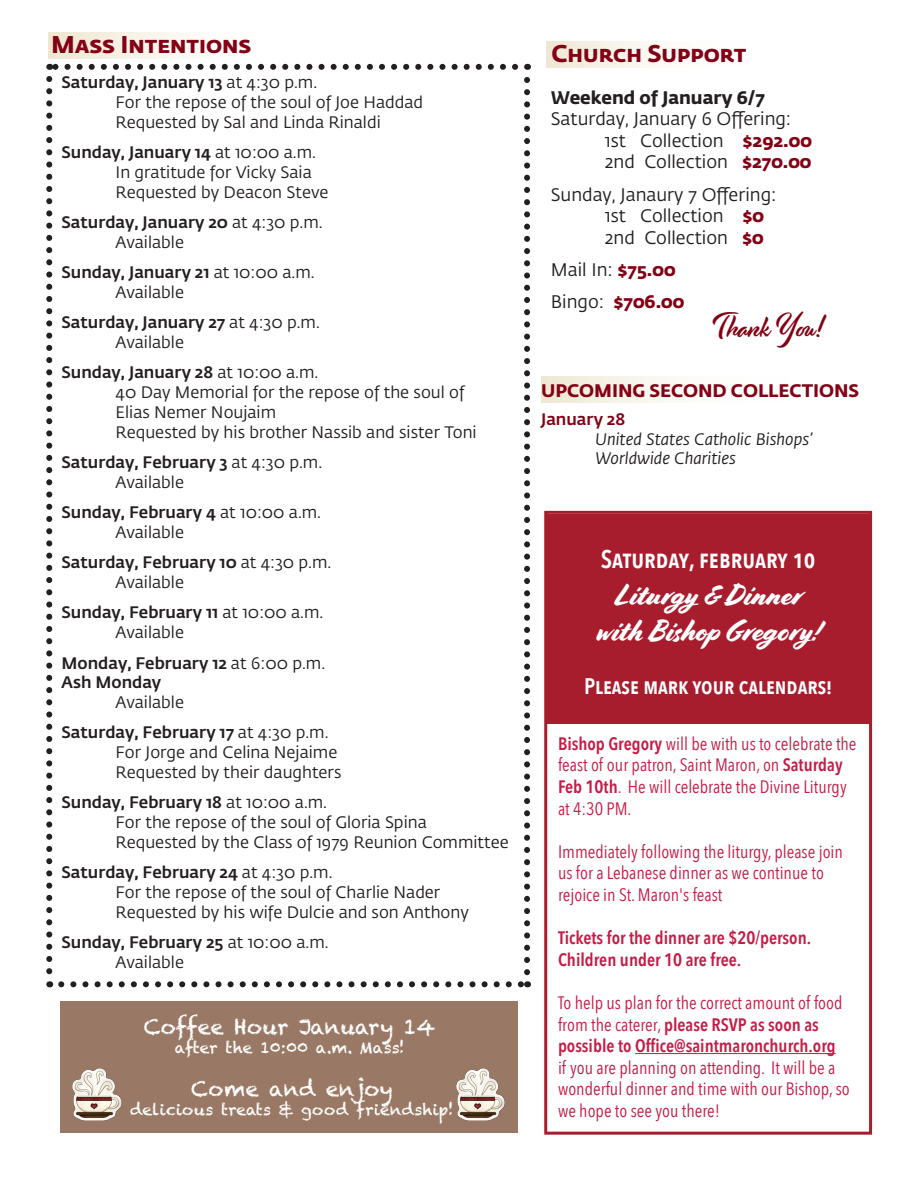
<style>
.page{position:relative;width:918px;height:1188px;background:#fff}
.page>*{position:absolute;margin:0;border:0;box-sizing:border-box;transform-origin:0 0}
.t1{font:30px "Cortado";color:#fff}
.t2{font:30px "Modish";color:#830114}
.t3{font:600 25.5px "Avenir Next Condensed";color:#fff}
.t4{font:700 24px "Fedra Sans Std";color:#830114}
.t5{font:600 22.5px "Avenir Next Condensed";color:#fff}
.t6{font:21px "Chalkduster";color:#fff}
.t7{font:18px/21.6px "Avenir Next Condensed";color:#c41c46}
.t8{font:18px "Fedra Sans Std";color:#231f20}
.t9{font:600 18px "Avenir Next Condensed";color:#c41c46}
.t10{font:700 18px "Fedra Sans Std";color:#830114}
.t11{font:700 18px "Fedra Sans Std";color:#231f20}
.t12{font:16.5px "Fedra Sans Std";color:#231f20}
.t13{font:500 16.5px "Fedra Sans Std";color:#231f20}
.t14{font:italic 16.5px "Fedra Sans Std";color:#231f20}
.t15{font:500 16.5px "Fedra Sans Std";color:#830114}
.t16{font:15.75px "Chalkduster";color:#fff}
.s1{font-weight:400}
.s2{font-weight:700;color:#830114}
.s3{font-weight:400;color:#231f20}
.s4{font-weight:600}
</style>
<div class="page">
<svg style="left:61px;top:981px;width:460px;height:6px"></svg>
<svg style="left:46px;top:79px;width:6px;height:908px"></svg>
<svg style="left:524px;top:64px;width:6px;height:908px"></svg>
<svg style="left:49px;top:64px;width:466px;height:6px"></svg>
<div style="left:48px;top:32px;width:207px;height:27px;background:linear-gradient(to right,#f0e8d3,#fff)"></div>
<div style="left:547px;top:41px;width:212px;height:27px;background:linear-gradient(to right,#f2ebd9,#fff)"></div>
<div style="left:541px;top:376px;width:261px;height:27px;background:linear-gradient(to right,#f2ebd9,#fff)"></div>
<div style="left:544px;top:511px;width:328px;height:624px;border:3px solid #a81d2e"></div>
<hr style="left:635px;top:1053px;width:201px;height:1px;background:#c41c46">
<div style="left:546px;top:514px;width:325px;height:209px;background:#a81d2e"></div>
<div style="left:60px;top:1002px;width:458px;height:131px;background:#997966"></div>
<img style="left:456px;top:1068px;width:49px;height:53px">
<img style="left:72px;top:1068px;width:50px;height:53px">
<p class="t4" style="left:51px;top:29px;width:202px">Mass Intentions</p>
<p class="t13" style="left:62px;top:72px;width:257px">Saturday, January 13 <span class="s1">at 4:30 p.m.</span></p>
<p class="t12" style="left:116px;top:92px;width:309px">For the repose of the soul of Joe Haddad</p>
<p class="t12" style="left:116px;top:112px;width:267px">Requested by Sal and Linda Rinaldi</p>
<p class="t13" style="left:62px;top:142px;width:256px">Sunday, January 14 <span class="s1">at 10:00 a.m.</span></p>
<p class="t12" style="left:116px;top:162px;width:198px">In gratitude for Vicky Saia</p>
<p class="t12" style="left:116px;top:182px;width:214px">Requested by Deacon Steve</p>
<p class="t13" style="left:62px;top:212px;width:263px">Saturday, January 20 <span class="s1">at 4:30 p.m.</span></p>
<p class="t12" style="left:116px;top:232px;width:70px">Available</p>
<p class="t13" style="left:62px;top:262px;width:255px">Sunday, January 21 <span class="s1">at 10:00 a.m.</span></p>
<p class="t12" style="left:116px;top:282px;width:70px">Available</p>
<p class="t13" style="left:62px;top:312px;width:260px">Saturday, January 27 <span class="s1">at 4:30 p.m.</span></p>
<p class="t12" style="left:116px;top:332px;width:70px">Available</p>
<p class="t13" style="left:62px;top:362px;width:258px">Sunday, January 28 <span class="s1">at 10:00 a.m.</span></p>
<p class="t12" style="left:116px;top:383px;width:350px">40 Day Memorial for the repose of the soul of</p>
<p class="t12" style="left:116px;top:402px;width:162px">Elias Nemer Noujaim</p>
<p class="t12" style="left:116px;top:422px;width:363px">Requested by his brother Nassib and sister Toni</p>
<p class="t13" style="left:62px;top:452px;width:262px">Saturday, February 3 <span class="s1">at 4:30 p.m.</span></p>
<p class="t12" style="left:116px;top:472px;width:70px">Available</p>
<p class="t13" style="left:62px;top:502px;width:261px">Sunday, February 4 <span class="s1">at 10:00 a.m.</span></p>
<p class="t12" style="left:116px;top:522px;width:70px">Available</p>
<p class="t13" style="left:62px;top:552px;width:271px">Saturday, February 10 <span class="s1">at 4:30 p.m.</span></p>
<p class="t12" style="left:116px;top:572px;width:70px">Available</p>
<p class="t13" style="left:62px;top:602px;width:263px">Sunday, February 11 <span class="s1">at 10:00 a.m.</span></p>
<p class="t12" style="left:116px;top:623px;width:70px">Available</p>
<p class="t13" style="left:62px;top:653px;width:265px">Monday, February 12 <span class="s1">at 6:00 p.m.</span></p>
<p class="t13" style="left:62px;top:672px;width:101px">Ash Monday</p>
<p class="t12" style="left:116px;top:692px;width:70px">Available</p>
<p class="t13" style="left:62px;top:722px;width:269px">Saturday, February 17 <span class="s1">at 4:30 p.m.</span></p>
<p class="t12" style="left:116px;top:743px;width:223px">For Jorge and Celina Nejaime</p>
<p class="t12" style="left:116px;top:762px;width:227px">Requested by their daughters</p>
<p class="t13" style="left:62px;top:792px;width:267px">Sunday, February 18 <span class="s1">at 10:00 a.m.</span></p>
<p class="t12" style="left:116px;top:812px;width:313px">For the repose of the soul of Gloria Spina</p>
<p class="t12" style="left:116px;top:832px;width:395px">Requested by the Class of 1979 Reunion Committee</p>
<p class="t13" style="left:62px;top:862px;width:272px">Saturday, February 24 <span class="s1">at 4:30 p.m.</span></p>
<p class="t12" style="left:116px;top:882px;width:326px">For the repose of the soul of Charlie Nader</p>
<p class="t12" style="left:116px;top:902px;width:355px">Requested by his wife Dulcie and son Anthony</p>
<p class="t13" style="left:62px;top:932px;width:269px">Sunday, February 25 <span class="s1">at 10:00 a.m.</span></p>
<p class="t12" style="left:116px;top:952px;width:70px">Available</p>
<p class="t6" style="left:144px;top:1014px;width:293px">Coffee Hour January 14</p>
<p class="t16" style="left:175px;top:1038px;width:231px">after the 10:00 a.m. Mass!</p>
<p class="t6" style="left:191px;top:1076px;width:203px">Come and enjoy</p>
<p class="t16" style="left:130px;top:1100px;width:325px">delicious treats &amp; good friendship!</p>
<p class="t4" style="left:551px;top:38px;width:197px">Church Support</p>
<p class="t11" style="left:551px;top:86px;width:216px">Weekend of January 6/7</p>
<p class="t8" style="left:551px;top:108px;width:242px">Saturday, January 6 Offering:</p>
<p class="t8" style="left:605px;top:130px;width:209px">1st Collection <span class="s2">$292.00</span></p>
<p class="t8" style="left:605px;top:151px;width:208px">2nd Collection <span class="s2">$270.00</span></p>
<p class="t8" style="left:551px;top:183px;width:227px">Sunday, Janaury 7 Offering:</p>
<p class="t8" style="left:605px;top:205px;width:161px">1st Collection <span class="s2">$0</span></p>
<p class="t8" style="left:605px;top:227px;width:160px">2nd Collection <span class="s2">$0</span></p>
<p class="t8" style="left:551px;top:259px;width:126px">Mail In: <span class="s2">$75.00</span></p>
<p class="t10" style="left:551px;top:290px;width:135px"><span class="s3">Bingo:</span> $706.00</p>
<p class="t2" style="left:713px;top:309px;width:112px">Thank You!</p>
<p class="t10" style="left:541px;top:379px;width:320px">UPCOMING SECOND COLLECTIONS</p>
<p class="t15" style="left:541px;top:409px;width:86px">January 28</p>
<p class="t14" style="left:595px;top:429px;width:219px">United States Catholic Bishops’</p>
<p class="t14" style="left:595px;top:449px;width:143px">Worldwide Charities</p>
<p class="t3" style="left:601px;top:537px;width:216px">Saturday, february 10</p>
<p class="t1" style="left:615px;top:578px;width:188px">Liturgy &amp; Dinner</p>
<p class="t1" style="left:596px;top:614px;width:226px">with Bishop Gregory!</p>
<p class="t5" style="left:584px;top:667px;width:250px">Please mark your calendars!</p>
<p class="t7" style="left:558px;top:732px;width:300px"><span class="s4">Bishop Gregory</span> will be with us to celebrate the feast of our patron, Saint Maron, on <span class="s4">Saturday Feb 10th</span>. He will celebrate the Divine Liturgy at 4:30 PM.</p>
<p class="t7" style="left:558px;top:840px;width:286px">Immediately following the liturgy, please join us for a Lebanese dinner as we continue to rejoice in St. Maron's feast</p>
<p class="t9" style="left:558px;top:922px;width:255px">Tickets for the dinner are $20/person.</p>
<p class="t9" style="left:558px;top:944px;width:185px">Children under 10 are free.</p>
<p class="t7" style="left:558px;top:991px;width:293px">To help us plan for the correct amount of food from the caterer, <span class="s4">please RSVP as soon as possible to Office@saintmaronchurch.org<br></span>if you are planning on attending. It will be a wonderful dinner and time with our Bishop, so we hope to see you there!</p>
</div>
